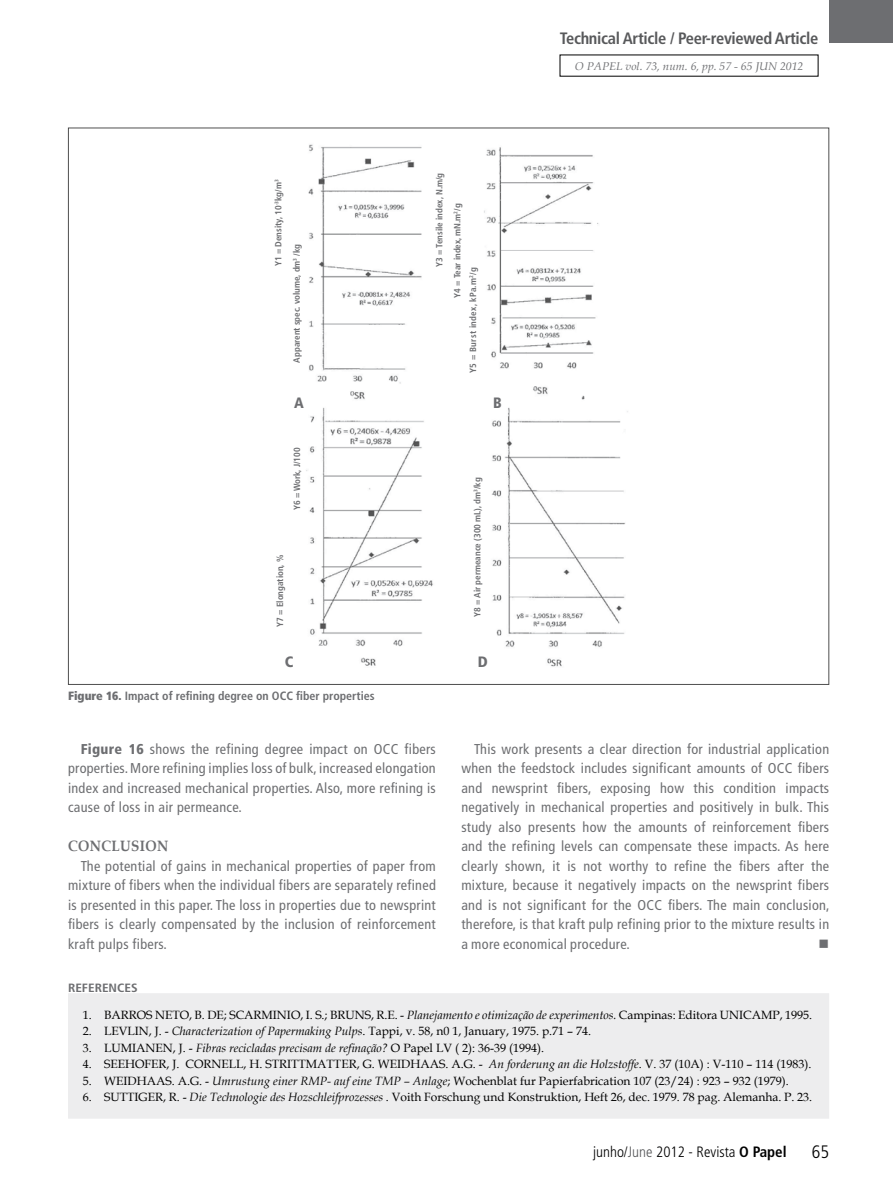
<style>
.page{position:relative;width:893px;height:1191px;background:#fff}
.page>*{position:absolute;margin:0;border:0;box-sizing:border-box;transform-origin:0 0}
.t1{font:300 condensed 18px "Frutiger LT Std";color:#000}
.t2{font:700 condensed 16.5px "Frutiger LT Std";letter-spacing:-.02em;color:#58595b}
.t3{font:300 condensed 15px "Frutiger LT Std";color:#000}
.t4{font:700 15px "Book Antiqua";letter-spacing:.03em;color:#6d6e71;scale:.9 1}
.t5{font:900 condensed 15px "Frutiger LT Std";color:#6d6e71}
.t6{font:condensed 14.25px/19.5px "Frutiger LT Std";letter-spacing:.02em;color:#6d6e71;text-align:justify}
.t7{font:14.25px "Wingdings";color:#6d6e71}
.t8{font:12px "Book Antiqua";color:#000}
.t9{font:700 condensed 12px "Frutiger LT Std";color:#6d6e71}
.t10{font:700 condensed 12px "Frutiger LT Std";color:#6d6e71;scale:1.1 1}
.t11{font:italic 11.25px "Book Antiqua";color:#6d6e71}
.t12{font:700 condensed 9px/18.3px "Frutiger LT Std";color:#6d6e71}
.t13{font:700 condensed 9px "Frutiger LT Std";letter-spacing:.03em;color:#6d6e71}
.s1{font-weight:900}
.s2{font-style:italic}
.s3{color:#58595b}
.s4{font-weight:700}
</style>
<div class="page">
<div style="left:829px;top:0;width:64px;height:43px;background:#6d6e71"></div>
<div style="left:68px;top:993px;width:761px;height:125px;background:#ededee"></div>
<img style="left:306px;top:144px;width:322px;height:523px">
<p class="t12" style="left:269px;top:362px;width:185px;text-indent:96px;rotate:-90deg">Y1 = Density, 10<sup>-3</sup>kg/m<sup>3<br></sup>Apparent spec. volume, dm<sup>3</sup> /kg</p>
<p class="t12" style="left:430px;top:267px;width:96px;rotate:-90deg">Y3 = Tensile index, N.m/g</p>
<p class="t12" style="left:448px;top:298px;width:96px;rotate:-90deg">Y4 = Tear index, mN.m<sup>2</sup>/g</p>
<p class="t13" style="left:468px;top:373px;width:107px;rotate:-90deg">Y5 = Burst index, kPa.m<sup>2</sup>/g</p>
<p class="t5" style="left:294px;top:394px;width:11px">A</p>
<p class="t5" style="left:493px;top:394px;width:10px">B</p>
<p class="t12" style="left:288px;top:510px;width:64px;rotate:-90deg">Y6 = Work, J/100</p>
<p class="t12" style="left:271px;top:627px;width:74px;rotate:-90deg">Y7 = Elongation, %</p>
<p class="t12" style="left:468px;top:617px;width:141px;rotate:-90deg">Y8 = Air permeance (300 mL), dm<sup>3</sup>/kg</p>
<p class="t5" style="left:285px;top:653px;width:10px">C</p>
<p class="t5" style="left:478px;top:653px;width:12px">D</p>
<p class="t9" style="left:68px;top:689px;width:308px"><span class="s1">Figure 16.</span> Impact of refining degree on OCC fiber properties</p>
<p class="t2" style="left:560px;top:28px;width:260px">Technical Article / Peer-reviewed Article</p>
<p class="t11" style="left:575px;top:58px;width:230px">O PAPEL vol. 73, num. 6, pp. 57 - 65 JUN 2012</p>
<p class="t6" style="left:68px;top:739px;width:369px;text-indent:13px"><span class="s1">Figure 16</span> shows the refining degree impact on OCC fibers properties. More refining implies loss of bulk, increased elongation index and increased mechanical properties. Also, more refining is cause of loss in air permeance.</p>
<p class="t4" style="left:68px;top:835px;width:113px">CONCLUSION</p>
<p class="t6" style="left:68px;top:856px;width:369px;text-indent:13px">The potential of gains in mechanical properties of paper from mixture of fibers when the individual fibers are separately refined is presented in this paper. The loss in properties due to newsprint fibers is clearly compensated by the inclusion of reinforcement kraft pulps fibers.</p>
<p class="t10" style="left:68px;top:980px;width:14px">References</p>
<p class="t6" style="left:461px;top:739px;width:370px;text-indent:13px">This work presents a clear direction for industrial application when the feedstock includes significant amounts of OCC fibers and newsprint fibers, exposing how this condition impacts negatively in mechanical properties and positively in bulk. This study also presents how the amounts of reinforcement fibers and the refining levels can compensate these impacts. As here clearly shown, it is not worthy to refine the fibers after the mixture, because it negatively impacts on the newsprint fibers and is not significant for the OCC fibers. The main conclusion, therefore, is that kraft pulp refining prior to the mixture results in a more economical procedure.</p>
<p class="t7" style="left:819px;top:935px;width:12px">■</p>
<p class="t8" style="left:83px;top:1006px;width:731px">1. BARROS NETO, B. DE; SCARMINIO, I. S.; BRUNS, R.E. - <span class="s2">Planejamento e otimização de experimentos.</span> Campinas: Editora UNICAMP, 1995.</p>
<p class="t8" style="left:83px;top:1023px;width:510px">2. LEVLIN, J. - <span class="s2">Characterization of Papermaking Pulps</span>. Tappi, v. 58, n0 1, January, 1975. p.71 – 74.</p>
<p class="t8" style="left:83px;top:1039px;width:463px">3. LUMIANEN, J. - <span class="s2">Fibras recicladas precisam de refinação?</span> O Papel LV ( 2): 36-39 (1994).</p>
<p class="t8" style="left:83px;top:1056px;width:730px">4. SEEHOFER, J. CORNELL, H. STRITTMATTER, G. WEIDHAAS. A.G. - <span class="s2">An forderung an die Holzstoffe</span>. V. 37 (10A) : V-110 – 114 (1983).</p>
<p class="t8" style="left:83px;top:1072px;width:707px">5. WEIDHAAS. A.G. - <span class="s2">Umrustung einer RMP- auf eine TMP – Anlage</span>; Wochenblat fur Papierfabrication 107 (23/24) : 923 – 932 (1979).</p>
<p class="t8" style="left:83px;top:1089px;width:731px">6. SUTTIGER, R. - <span class="s2">Die Technologie des Hozschleifprozesses</span> . Voith Forschung und Konstruktion, Heft 26, dec. 1979. 78 pag. Alemanha. P. 23.</p>
<p class="t3" style="left:593px;top:1142px;width:195px">junho/<span class="s3">June</span> 2012 - Revista <span class="s4">O Papel</span></p>
<p class="t1" style="left:812px;top:1141px;width:19px">65</p>
</div>
